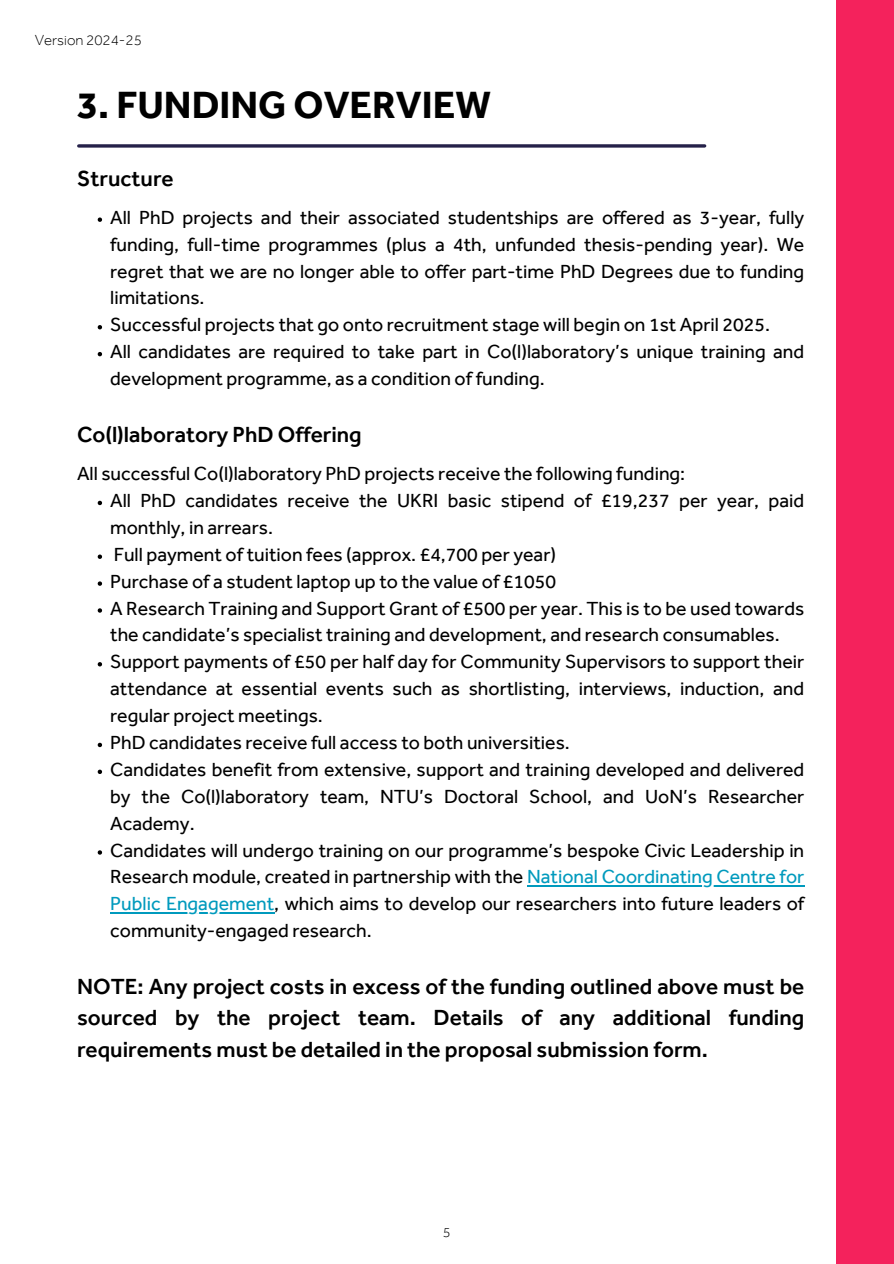
<style>
.page{position:relative;width:894px;height:1264px;background:#fff}
.page>*{position:absolute;margin:0;border:0;box-sizing:border-box;transform-origin:0 0}
.t1{font:700 39px "Effra";color:#000}
.t2{font:500 22.5px/31.2px "Effra";color:#000;text-align:justify}
.t3{font:19.5px/26.8px "Effra";color:#000}
.t4{font:300 15px "Effra";color:#000}
.t5{font:300 14.25px "Effra";color:#000}
.s1{color:#009abd}
</style>
<div class="page">
<div style="left:835px;top:0;width:58px;height:1263px;background:#f4225c"></div>
<svg style="left:98px;top:217px;width:4px;height:5px"></svg>
<svg style="left:98px;top:325px;width:4px;height:4px"></svg>
<svg style="left:98px;top:352px;width:4px;height:4px"></svg>
<svg style="left:98px;top:501px;width:4px;height:4px"></svg>
<svg style="left:98px;top:554px;width:4px;height:5px"></svg>
<svg style="left:98px;top:581px;width:4px;height:5px"></svg>
<svg style="left:98px;top:608px;width:4px;height:4px"></svg>
<svg style="left:98px;top:662px;width:4px;height:4px"></svg>
<svg style="left:98px;top:742px;width:4px;height:5px"></svg>
<svg style="left:98px;top:769px;width:4px;height:5px"></svg>
<svg style="left:98px;top:850px;width:4px;height:4px"></svg>
<hr style="left:527px;top:884px;width:277px;height:2px;background:#009abd">
<hr style="left:110px;top:911px;width:164px;height:2px;background:#009abd">
<svg style="left:79px;top:144px;width:625px;height:4px;background:#464364"></svg>
<p class="t4" style="left:35px;top:35px;width:109px">Version 2024-25</p>
<h1 class="t1" style="left:77px;top:92px;width:415px">3. FUNDING OVERVIEW</h1>
<p class="t2" style="left:77px;top:166px;width:98px">Structure</p>
<p class="t3" style="left:110px;top:207px;width:695px;text-align:justify">All PhD projects and their associated studentships are offered as 3-year, fully funding, full-time programmes (plus a 4th, unfunded thesis-pending year). We regret that we are no longer able to offer part-time PhD Degrees due to funding limitations.</p>
<h2 class="t3" style="left:110px;top:314px;width:661px">Successful projects that go onto recruitment stage will begin on 1st April 2025.</h2>
<p class="t3" style="left:110px;top:341px;width:695px">All candidates are required to take part in Co(l)laboratory’s unique training and development programme, as a condition of funding.</p>
<p class="t2" style="left:77px;top:422px;width:286px">Co(l)laboratory PhD Offering</p>
<p class="t3" style="left:77px;top:463px;width:609px">All successful Co(l)laboratory PhD projects receive the following funding:</p>
<h2 class="t3" style="left:110px;top:490px;width:695px">All PhD candidates receive the UKRI basic stipend of £19,237 per year, paid monthly, in arrears.</h2>
<h3 class="t3" style="left:114px;top:544px;width:443px">Full payment of tuition fees (approx. £4,700 per year)</h3>
<p class="t3" style="left:110px;top:571px;width:447px">Purchase of a student laptop up to the value of £1050</p>
<p class="t3" style="left:110px;top:598px;width:695px">A Research Training and Support Grant of £500 per year. This is to be used towards the candidate’s specialist training and development, and research consumables.</p>
<p class="t3" style="left:110px;top:651px;width:695px;text-align:justify">Support payments of £50 per half day for Community Supervisors to support their attendance at essential events such as shortlisting, interviews, induction, and regular project meetings.</p>
<p class="t3" style="left:110px;top:732px;width:461px">PhD candidates receive full access to both universities.</p>
<p class="t3" style="left:110px;top:759px;width:695px;text-align:justify">Candidates benefit from extensive, support and training developed and delivered by the Co(l)laboratory team, NTU’s Doctoral School, and UoN’s Researcher Academy.</p>
<p class="t3" style="left:110px;top:839px;width:695px">Candidates will undergo training on our programme’s bespoke Civic Leadership in<br>Research module, created in partnership with the <span class="s1">National Coordinating Centre for</span></p>
<p class="t3" style="left:110px;top:893px;width:695px"><span class="s1">Public Engagement</span>, which aims to develop our researchers into future leaders of community-engaged research.</p>
<p class="t2" style="left:77px;top:974px;width:728px">NOTE: Any project costs in excess of the funding outlined above must be sourced by the project team. Details of any additional funding requirements must be detailed in the proposal submission form.</p>
<p class="t5" style="left:443px;top:1227px;width:9px">5</p>
</div>
